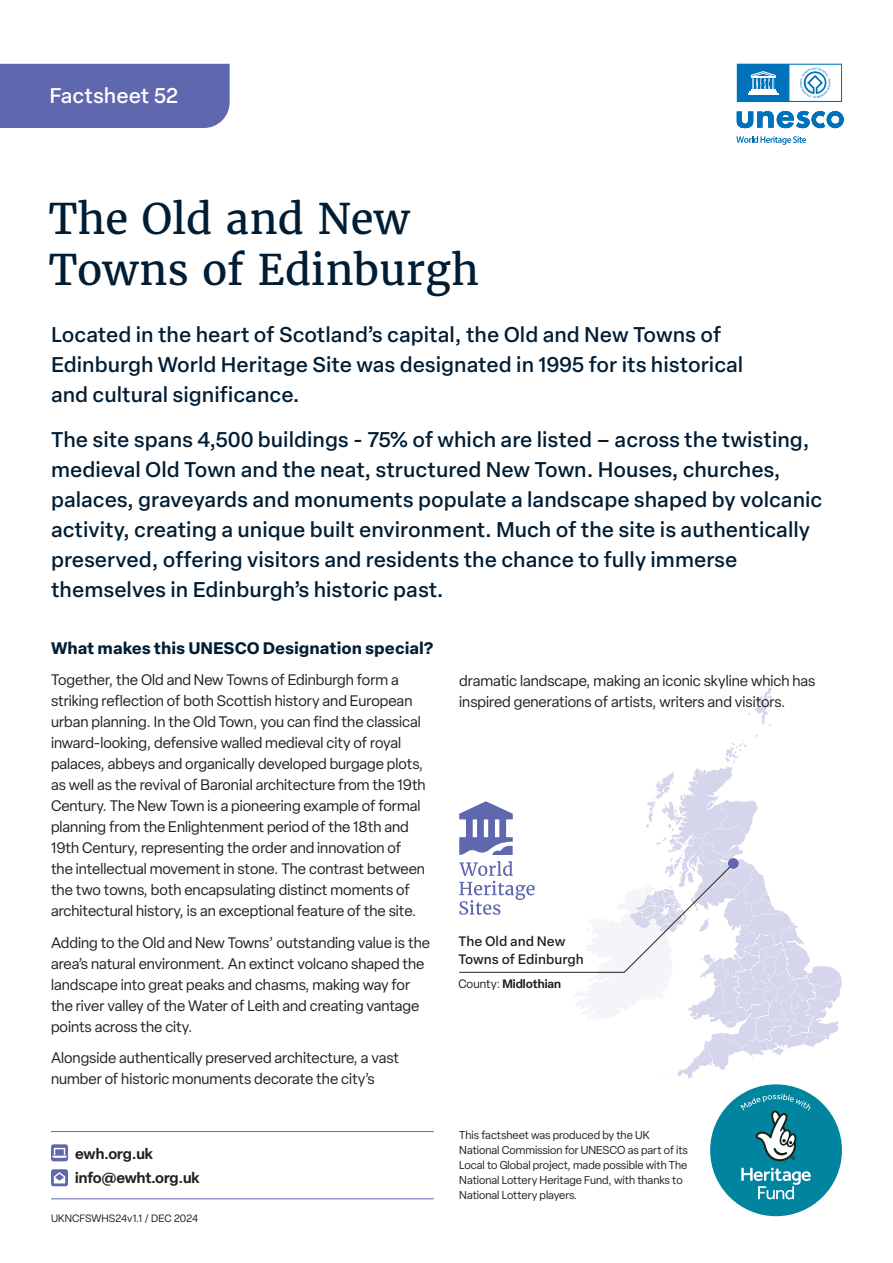
<style>
.page{position:relative;width:893px;height:1263px;background:#fff}
.page>*{position:absolute;margin:0;border:0;box-sizing:border-box;transform-origin:0 0}
.t1{font:42px/51px "Merriweather";color:#001d34}
.t2{font:500 21px/30px "Elza Text";color:#001d34}
.t3{font:500 21px "Elza Text";color:#fff}
.t4{font:700 16.5px "Elza Text";color:#001d34}
.t5{font:15px/21px "Elza";color:#231f20}
.t6{font:600 15px "Elza";letter-spacing:-.005em;color:#231f20}
.t7{font:500 13.5px/18px "Elza Text";color:#231f20}
.t8{font:600 12px "Elza";color:#231f20}
.t9{font:11.25px/15px "Elza";color:#231f20}
.t10{font:10.5px "Elza";letter-spacing:.01em;color:#231f20}
.s1{font-weight:400}
</style>
<div class="page">
<svg style="left:736px;top:136px;width:70px;height:9px"></svg>
<svg style="left:737px;top:111px;width:107px;height:17px"></svg>
<svg style="left:737px;top:64px;width:105px;height:38px"></svg>
<svg style="left:646px;top:740px;width:196px;height:339px"></svg>
<svg style="left:748px;top:687px;width:24px;height:39px"></svg>
<div style="left:0;top:64px;width:230px;height:64px;background:#5f67af"></div>
<svg style="left:459px;top:801px;width:54px;height:54px"></svg>
<svg style="left:459px;top:861px;width:275px;height:161px"></svg>
<div style="left:728px;top:858px;width:11px;height:11px;background:#5f67af;border-radius:50%"></div>
<div style="left:710px;top:1084px;width:132px;height:132px;background:#00849f;border-radius:50%"></div>
<svg style="left:740px;top:1093px;width:70px;height:68px"></svg>
<svg style="left:741px;top:1168px;width:70px;height:31px"></svg>
<hr style="left:51px;top:1198px;width:383px;height:1px;background:#5f67af">
<hr style="left:51px;top:1131px;width:383px;height:1px;background:#5f67af">
<div style="left:51px;top:1144px;width:17px;height:17px;background:#5f67af;border-radius:3px"></div>
<svg style="left:52px;top:1148px;width:15px;height:10px"></svg>
<svg style="left:51px;top:1169px;width:17px;height:17px"></svg>
<svg style="left:54px;top:1172px;width:11px;height:11px"></svg>
<p class="t3" style="left:50px;top:79px;width:130px">Factsheet 52</p>
<p class="t1" style="left:49px;top:193px;width:432px">The Old and New<br>Towns of Edinburgh</p>
<p class="t2" style="left:51px;top:319px;width:694px">Located in the heart of Scotland’s capital, the Old and New Towns of<br>Edinburgh World Heritage Site was designated in 1995 for its historical and cultural significance.</p>
<p class="t2" style="left:51px;top:424px;width:773px">The site spans 4,500 buildings - 75% of which are listed – across the twisting, medieval Old Town and the neat, structured New Town. Houses, churches, palaces, graveyards and monuments populate a landscape shaped by volcanic activity, creating a unique built environment. Much of the site is authentically preserved, offering visitors and residents the chance to fully immerse themselves in Edinburgh’s historic past.</p>
<p class="t4" style="left:51px;top:635px;width:384px">What makes this UNESCO Designation special?</p>
<p class="t5" style="left:51px;top:670px;width:376px">Together, the Old and New Towns of Edinburgh form a striking reflection of both Scottish history and European urban planning. In the Old Town, you can find the classical inward-looking, defensive walled medieval city of royal palaces, abbeys and organically developed burgage plots, as well as the revival of Baronial architecture from the 19th Century. The New Town is a pioneering example of formal planning from the Enlightenment period of the 18th and 19th Century, representing the order and innovation of the intellectual movement in stone. The contrast between the two towns, both encapsulating distinct moments of architectural history, is an exceptional feature of the site.</p>
<p class="t5" style="left:51px;top:932px;width:380px">Adding to the Old and New Towns’ outstanding value is the area’s natural environment. An extinct volcano shaped the landscape into great peaks and chasms, making way for the river valley of the Water of Leith and creating vantage points across the city.</p>
<p class="t5" style="left:51px;top:1048px;width:350px">Alongside authentically preserved architecture, a vast number of historic monuments decorate the city’s</p>
<p class="t6" style="left:75px;top:1142px;width:79px">ewh.org.uk</p>
<p class="t6" style="left:75px;top:1166px;width:126px">info@ewht.org.uk</p>
<p class="t10" style="left:51px;top:1211px;width:149px">UKNCFSWHS24v1.1 / DEC 2024</p>
<p class="t5" style="left:459px;top:670px;width:358px">dramatic landscape, making an iconic skyline which has inspired generations of artists, writers and visitors.</p>
<p class="t7" style="left:458px;top:931px;width:127px">The Old and New<br>Towns of Edinburgh</p>
<p class="t8" style="left:458px;top:975px;width:104px"><span class="s1">County:</span> Midlothian</p>
<p class="t9" style="left:459px;top:1128px;width:230px">This factsheet was produced by the UK National Commission for UNESCO as part of its Local to Global project, made possible with The National Lottery Heritage Fund, with thanks to National Lottery players.</p>
</div>
